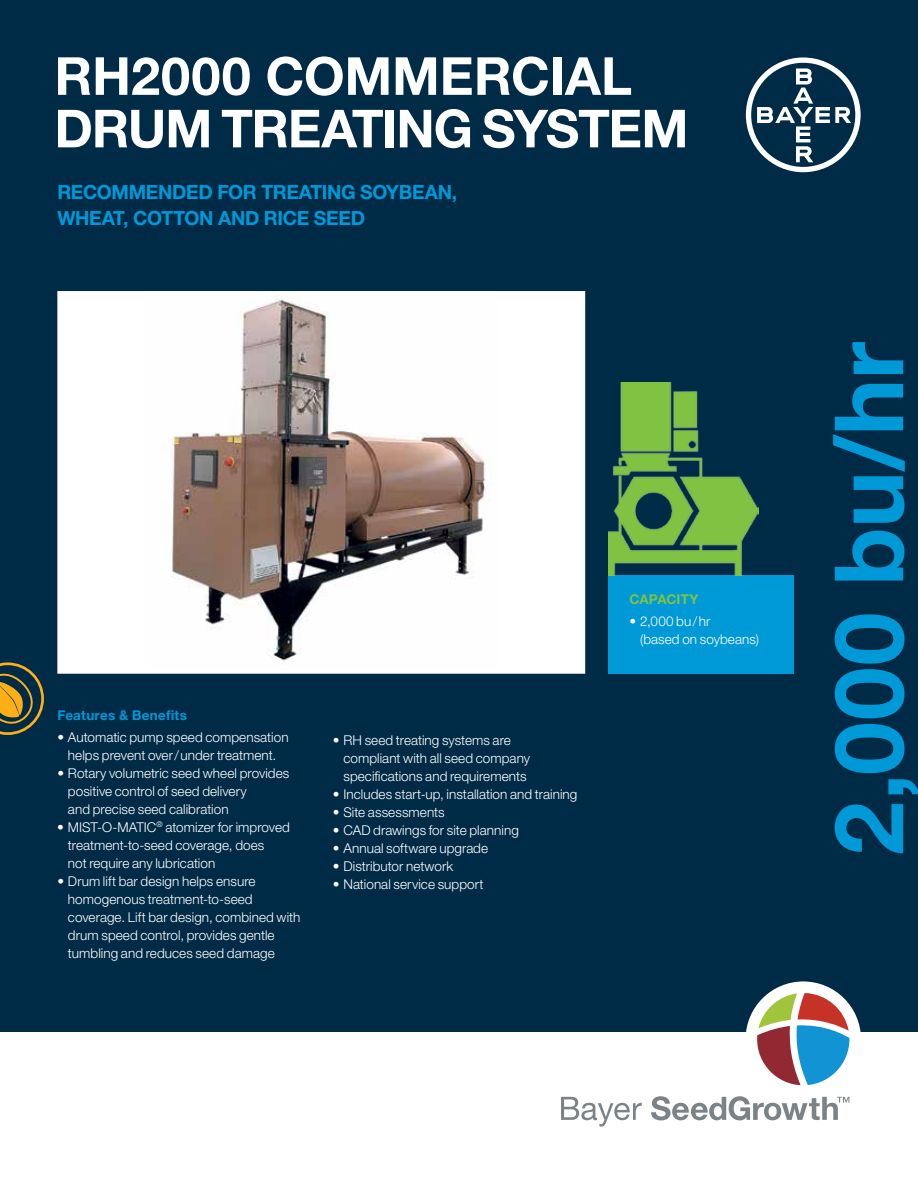
<style>
.page{position:relative;width:918px;height:1188px;background:#002b47}
.page>*{position:absolute;margin:0;border:0;box-sizing:border-box;transform-origin:0 0}
.t1{font:700 95.85px "Helvetica Neue LT Std";letter-spacing:.005em;color:#0099d8}
.t2{font:700 52.5px/52.5px "Helvetica Neue LT Std";letter-spacing:-.015em;color:#fff}
.t3{font:700 19.5px/25.5px "Helvetica Neue LT Std";letter-spacing:-.015em;color:#0099d8}
.t4{font:300 13.5px/18px "Helvetica Neue LT Std";letter-spacing:.005em;color:#fff}
.t5{font:700 13.5px "Helvetica Neue LT Std";letter-spacing:.02em;color:#0099d8}
.t6{font:700 13.5px "Helvetica Neue LT Std";color:#80c342}
</style>
<div class="page">
<div style="left:608px;top:575px;width:186px;height:99px;background:#0099d8"></div>
<svg style="left:0;top:662px;width:44px;height:73px"></svg>
<div style="left:57px;top:291px;width:528px;height:383px;background:#fff;border:2px solid #fff"></div>
<img style="left:169px;top:298px;width:318px;height:363px">
<img style="left:608px;top:383px;width:151px;height:192px">
<div style="left:0;top:1033px;width:918px;height:155px;background:#fff"></div>
<svg style="left:561px;top:1097px;width:81px;height:30px"></svg>
<svg style="left:651px;top:1096px;width:198px;height:24px"></svg>
<div style="left:746px;top:981px;width:115px;height:116px;background:#fff;border-radius:50%"></div>
<svg style="left:757px;top:993px;width:92px;height:92px"></svg>
<svg style="left:746px;top:57px;width:115px;height:115px"></svg>
<h2 class="t2" style="left:54px;top:49px;width:636px">RH2000 COMMERCIAL<br>DRUM TREATING SYSTEM</h2>
<h3 class="t3" style="left:57px;top:179px;width:401px;text-indent:303px">SOYBEAN,<br>WHEAT, COTTON AND RICE SEED</h3>
<h3 class="t3" style="left:57px;top:179px;width:29px">RECOMMENDED</h3>
<h3 class="t3" style="left:217px;top:179px;width:14px">FOR</h3>
<h3 class="t3" style="left:261px;top:179px;width:13px">TREATING</h3>
<p class="t5" style="left:57px;top:707px;width:131px">FEATURES &amp; BENEFITS</p>
<p class="t4" style="left:57px;top:728px;width:233px;text-align:center">• Automatic pump speed compensation helps prevent over/under treatment.</p>
<p class="t4" style="left:68px;top:764px;width:223px;text-indent:-11px">• Rotary volumetric seed wheel provides positive control of seed delivery<br>and precise seed calibration</p>
<p class="t4" style="left:68px;top:818px;width:223px;text-indent:-11px">• MIST-O-MATIC<sup>®</sup> atomizer for improved treatment-to-seed coverage, does<br>not require any lubrication</p>
<p class="t4" style="left:68px;top:872px;width:234px;text-indent:-11px">• Drum lift bar design helps ensure homogenous treatment-to-seed coverage. Lift bar design, combined with drum speed control, provides gentle tumbling and reduces seed damage</p>
<p class="t4" style="left:343px;top:731px;width:188px;text-indent:-11px">• RH seed treating systems are compliant with all seed company specifications and requirements</p>
<p class="t4" style="left:333px;top:785px;width:246px">• Includes start-up, installation and training</p>
<p class="t4" style="left:333px;top:803px;width:113px">• Site assessments</p>
<p class="t4" style="left:333px;top:820px;width:188px">• CAD drawings for site planning</p>
<p class="t4" style="left:333px;top:838px;width:157px">• Annual software upgrade</p>
<p class="t4" style="left:333px;top:856px;width:122px">• Distributor network</p>
<p class="t4" style="left:333px;top:874px;width:152px">• National service support</p>
<p class="t6" style="left:629px;top:591px;width:38px">CAPACITY</p>
<p class="t4" style="left:640px;top:612px;width:120px;text-indent:-11px">• 2,000 bu/hr<br>(based on soybeans)</p>
<h1 class="t1" style="left:810px;top:855px;width:515px;rotate:-90deg">2,000 BU/HR</h1>
</div>
